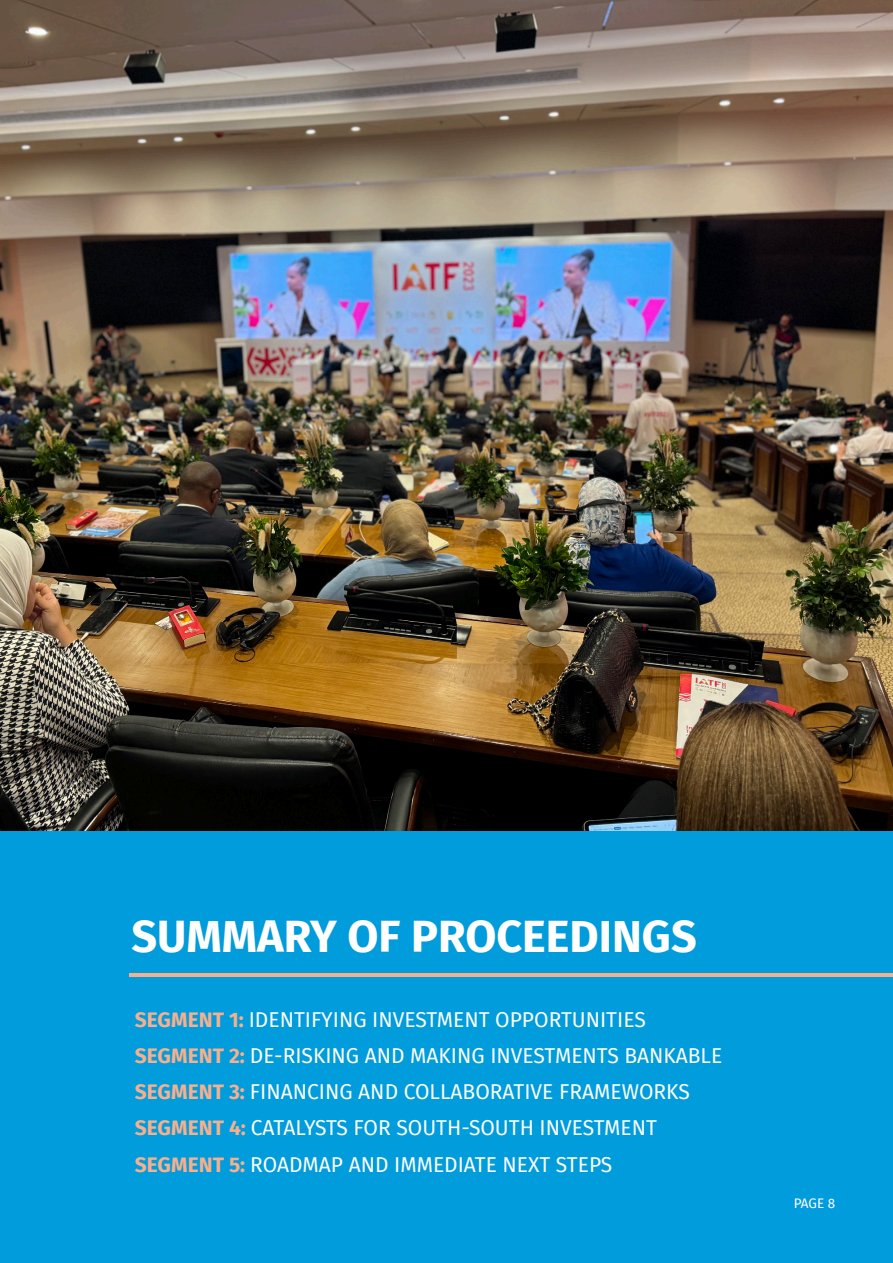
<style>
.page{position:relative;width:893px;height:1263px;background:#fff}
.page>*{position:absolute;margin:0;border:0;box-sizing:border-box;transform-origin:0 0}
.t1{font:700 45px "Fira Sans";color:#fff}
.t2{font:21px "Fira Sans";color:#fff}
.t3{font:13.5px "Fira Sans";color:#fff}
.s1{font-weight:700;color:#f8af8d}
</style>
<div class="page">
<div style="left:0;top:829px;width:893px;height:434px;background:#009cdc"></div>
<hr style="left:130px;top:973px;width:763px;height:3px;background:#f8af8d">
<img style="left:0;top:0;width:893px;height:830px">
<p class="t1" style="left:131px;top:898px;width:567px">SUMMARY OF PROCEEDINGS</p>
<p class="t2" style="left:135px;top:1003px;width:512px"><span class="s1">SEGMENT 1:</span> IDENTIFYING INVESTMENT OPPORTUNITIES</p>
<p class="t2" style="left:135px;top:1039px;width:589px"><span class="s1">SEGMENT 2:</span> DE-RISKING AND MAKING INVESTMENTS BANKABLE</p>
<p class="t2" style="left:135px;top:1075px;width:556px"><span class="s1">SEGMENT 3:</span> FINANCING AND COLLABORATIVE FRAMEWORKS</p>
<p class="t2" style="left:135px;top:1111px;width:524px"><span class="s1">SEGMENT 4:</span> CATALYSTS FOR SOUTH-SOUTH INVESTMENT</p>
<p class="t2" style="left:135px;top:1149px;width:479px"><span class="s1">SEGMENT 5:</span> ROADMAP AND IMMEDIATE NEXT STEPS</p>
<p class="t3" style="left:794px;top:1193px;width:43px">PAGE 8</p>
</div>
